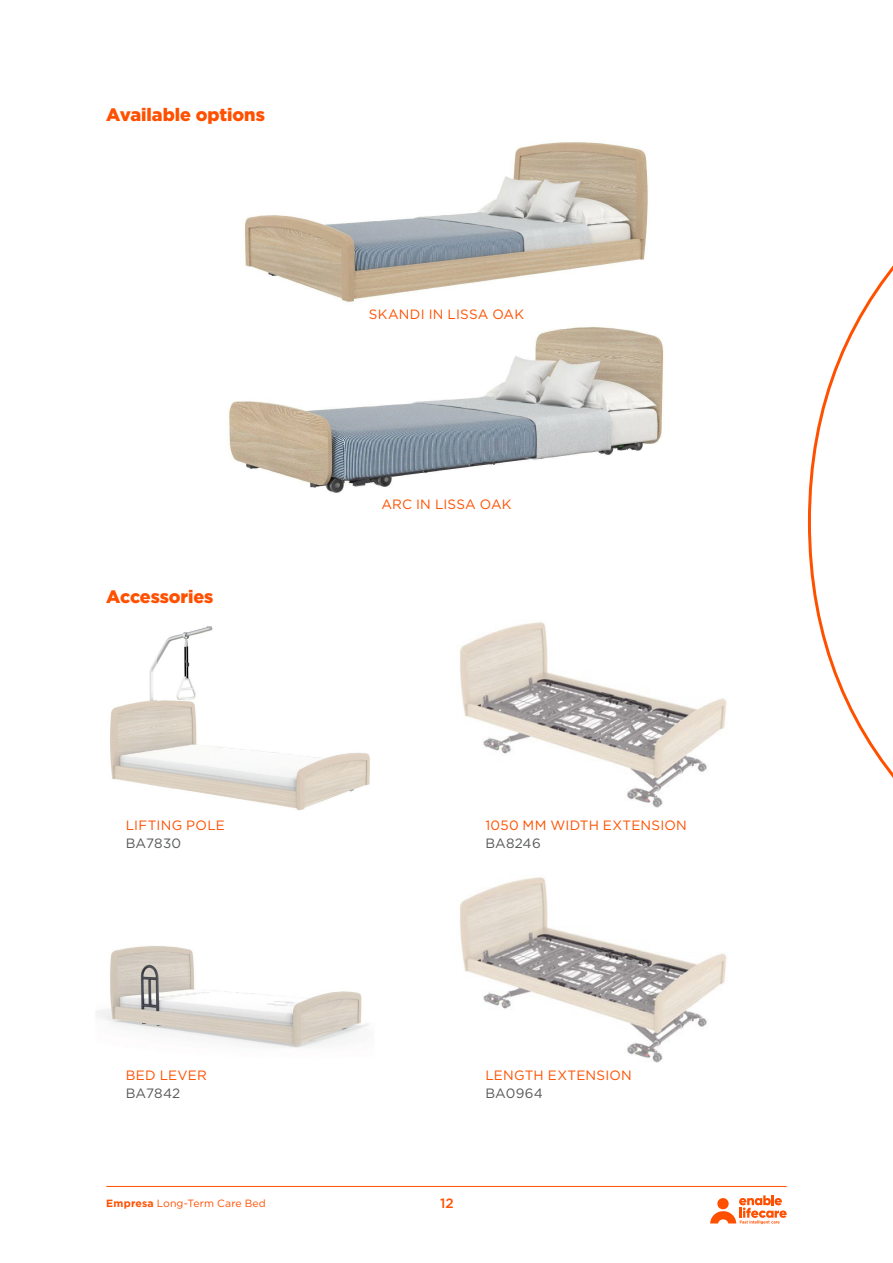
<style>
.page{position:relative;width:893px;height:1263px;background:#fff}
.page>*{position:absolute;margin:0;border:0;box-sizing:border-box;transform-origin:0 0}
.Heading_12pt{font:900 18px "Gotham";letter-spacing:-.005em;color:#ff5000}
.Body_9pt{font:13.5px "Gotham";letter-spacing:.015em;color:#ff5000}
.Body_9pt-2{font:13.5px "Gotham";letter-spacing:.005em;color:#57585a}
.t1{font:500 13.5px "Gotham";color:#ff5000}
.t2{font:10.5px "Gotham";letter-spacing:.015em;color:#ff5000}
.s1{font-weight:700}
</style>
<div class="page">
<hr style="left:106px;top:1186px;width:681px;height:1px;background:#ff5000">
<svg style="left:710px;top:1195px;width:77px;height:29px"></svg>
<svg style="left:807px;top:265px;width:86px;height:513px"></svg>
<img style="left:244px;top:142px;width:404px;height:160px">
<img style="left:228px;top:326px;width:436px;height:167px">
<img style="left:459px;top:622px;width:268px;height:186px">
<img style="left:459px;top:877px;width:268px;height:186px">
<img style="left:96px;top:946px;width:273px;height:102px">
<img style="left:110px;top:657px;width:260px;height:154px">
<img style="left:157px;top:626px;width:213px;height:74px">
<p class="Heading_12pt" style="left:106px;top:102px;width:160px">Available options</p>
<p class="Heading_12pt" style="left:106px;top:584px;width:109px">Accessories</p>
<p class="Body_9pt" style="left:126px;top:817px;width:101px">LIFTING POLE</p>
<p class="Body_9pt-2" style="left:126px;top:834px;width:57px">BA7830</p>
<p class="Body_9pt" style="left:126px;top:1067px;width:83px">BED LEVER</p>
<p class="Body_9pt-2" style="left:126px;top:1084px;width:56px">BA7842</p>
<p class="t2" style="left:106px;top:1197px;width:161px"><span class="s1">Empresa</span> Long-Term Care Bed</p>
<p class="Body_9pt" style="left:369px;top:305px;width:157px">SKANDI IN LISSA OAK</p>
<p class="Body_9pt" style="left:381px;top:495px;width:132px">ARC IN LISSA OAK</p>
<p class="Body_9pt" style="left:485px;top:817px;width:203px">1050 MM WIDTH EXTENSION</p>
<p class="Body_9pt-2" style="left:485px;top:834px;width:57px">BA8246</p>
<p class="Body_9pt" style="left:485px;top:1067px;width:148px">LENGTH EXTENSION</p>
<p class="Body_9pt-2" style="left:485px;top:1084px;width:59px">BA0964</p>
<p class="t1" style="left:440px;top:1195px;width:15px">12</p>
</div>
